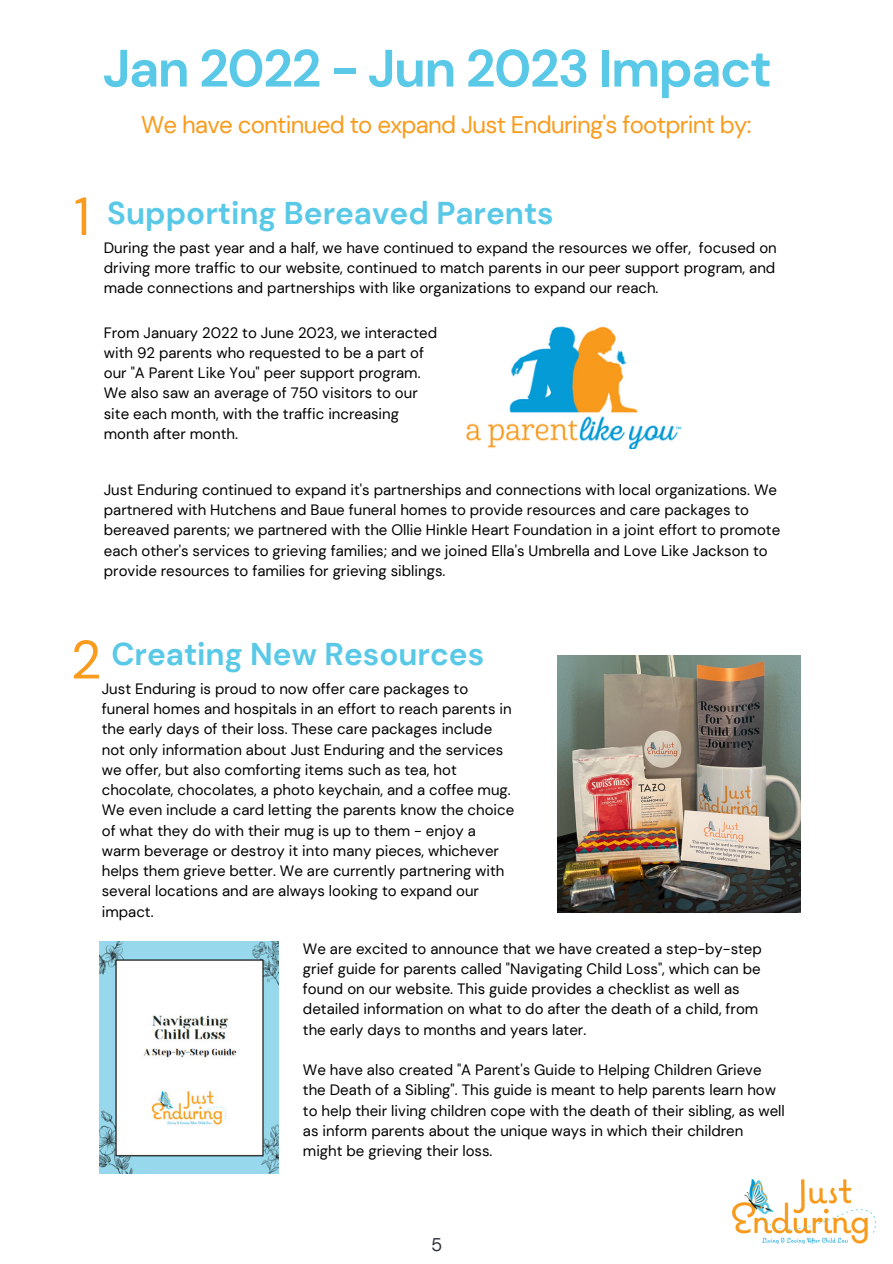
<style>
.page{position:relative;width:893px;height:1264px;background:#fff}
.page>*{position:absolute;margin:0;border:0;box-sizing:border-box;transform-origin:0 0}
.t1{font:54px "DM Sans";color:#f99b1c}
.t2{font:53.55px "DM Sans";color:#f99b1c}
.t3{font:700 52.5px "DM Sans";letter-spacing:-.03em;color:#59c9e7}
.t4{font:700 31.5px "DM Sans";color:#59c9e7}
.t5{font:24px "DM Sans";letter-spacing:-.03em;color:#f99b1c}
.t6{font:18.3px "DM Sans";color:#293039}
.t7{font:15px/20.2px "DM Sans";color:#000}
</style>
<div class="page">
<img style="left:732px;top:1179px;width:143px;height:64px">
<img style="left:466px;top:326px;width:216px;height:122px">
<img style="left:557px;top:655px;width:243px;height:257px">
<img style="left:100px;top:941px;width:178px;height:232px">
<p class="t3" style="left:103px;top:34px;width:670px">Jan 2022 - Jun 2023 Impact</p>
<p class="t5" style="left:141px;top:109px;width:612px">We have continued to expand Just Enduring's footprint by:</p>
<p class="t2" style="left:74px;top:182px;width:18px">1</p>
<p class="t4" style="left:107px;top:193px;width:448px">Supporting Bereaved Parents</p>
<p class="t7" style="left:104px;top:238px;width:674px;text-align:justify">During the past year and a half, we have continued to expand the resources we offer, focused on driving more traffic to our website, continued to match parents in our peer support program, and made connections and partnerships with like organizations to expand our reach.</p>
<p class="t7" style="left:104px;top:322px;width:335px">From January 2022 to June 2023, we interacted with 92 parents who requested to be a part of our "A Parent Like You" peer support program.<br>We also saw an average of 750 visitors to our site each month, with the traffic increasing month after month.</p>
<p class="t7" style="left:104px;top:479px;width:678px">Just Enduring continued to expand it's partnerships and connections with local organizations. We partnered with Hutchens and Baue funeral homes to provide resources and care packages to bereaved parents; we partnered with the Ollie Hinkle Heart Foundation in a joint effort to promote each other's services to grieving families; and we joined Ella's Umbrella and Love Like Jackson to provide resources to families for grieving siblings.</p>
<p class="t1" style="left:71px;top:625px;width:32px">2</p>
<p class="t4" style="left:111px;top:634px;width:374px">Creating New Resources</p>
<p class="t7" style="left:102px;top:678px;width:414px">Just Enduring is proud to now offer care packages to funeral homes and hospitals in an effort to reach parents in the early days of their loss. These care packages include not only information about Just Enduring and the services we offer, but also comforting items such as tea, hot chocolate, chocolates, a photo keychain, and a coffee mug.<br>We even include a card letting the parents know the choice of what they do with their mug is up to them - enjoy a warm beverage or destroy it into many pieces, whichever helps them grieve better. We are currently partnering with several locations and are always looking to expand our impact.</p>
<p class="t7" style="left:303px;top:938px;width:460px">We are excited to announce that we have created a step-by-step grief guide for parents called "Navigating Child Loss", which can be found on our website. This guide provides a checklist as well as detailed information on what to do after the death of a child, from the early days to months and years later.</p>
<p class="t7" style="left:303px;top:1059px;width:483px">We have also created "A Parent's Guide to Helping Children Grieve the Death of a Sibling". This guide is meant to help parents learn how to help their living children cope with the death of their sibling, as well as inform parents about the unique ways in which their children might be grieving their loss.</p>
<p class="t6" style="left:431px;top:1232px;width:13px">5</p>
</div>
